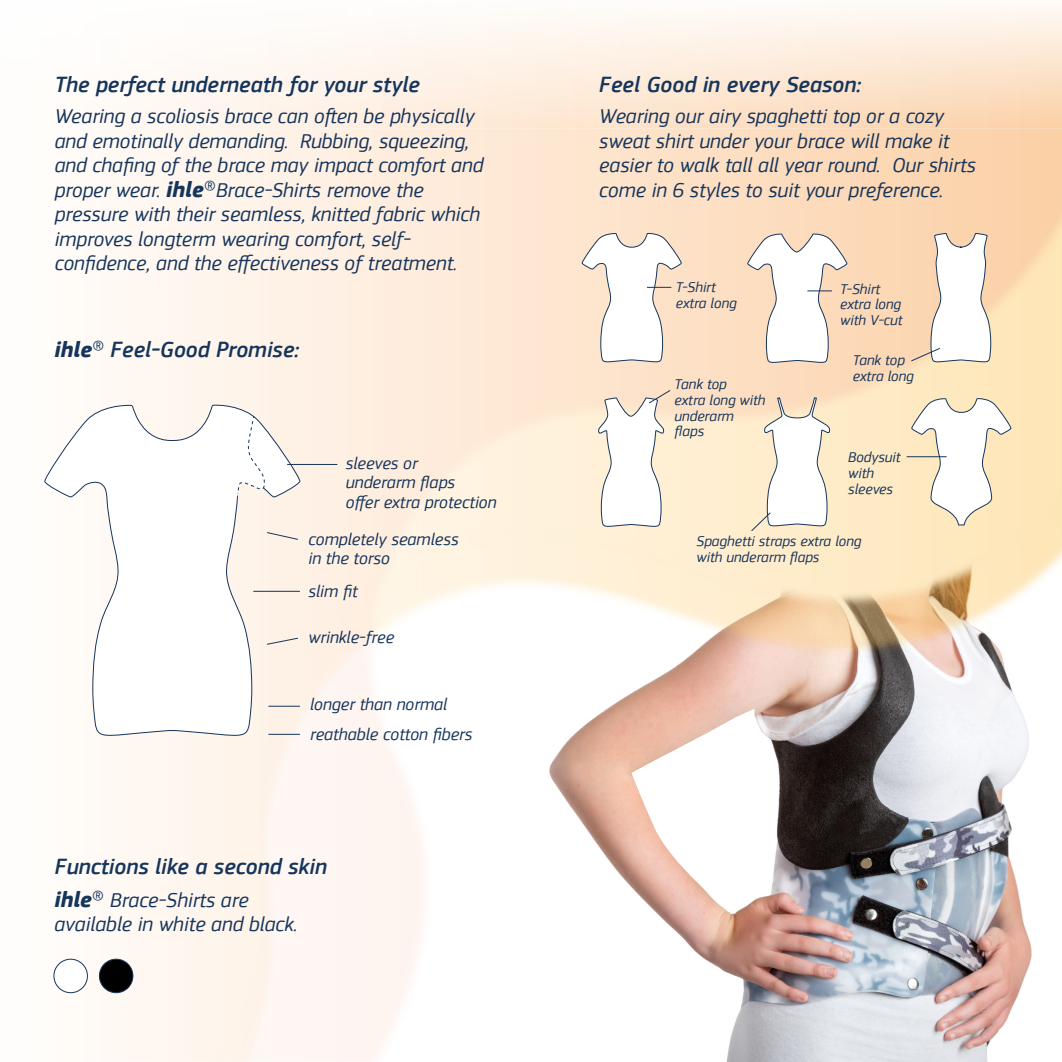
<style>
.page{position:relative;width:1062px;height:1062px;background:#fff}
.page>*{position:absolute;margin:0;border:0;box-sizing:border-box;transform-origin:0 0}
.t1{font:italic 500 22.75px "PF Square Sans Pro";color:#16355b}
.t2{font:italic 21px/24.5px "PF Square Sans Pro";color:#16355b}
.t3{font:italic 17.5px/19.2px "PF Square Sans Pro";color:#16355b}
.t4{font:italic 14.88px/15.8px "PF Square Sans Pro";color:#16355b}
.s1{font-weight:700;font-size:22.75px}
.s2{font-style:normal;font-size:22.75px}
.s3{font-weight:700}
.s4{font-weight:400;font-style:normal}
</style>
<div class="page">
<img style="left:53px;top:129px;width:1009px;height:933px">
<svg style="left:44px;top:404px;width:258px;height:498px"></svg>
<svg style="left:237px;top:415px;width:28px;height:83px"></svg>
<hr style="left:268px;top:706px;width:32px;height:1px;background:#16355b">
<hr style="left:268px;top:734px;width:32px;height:1px;background:#16355b">
<hr style="left:253px;top:591px;width:47px;height:1px;background:#16355b">
<svg style="left:267px;top:532px;width:31px;height:8px"></svg>
<svg style="left:266px;top:638px;width:32px;height:7px"></svg>
<hr style="left:287px;top:464px;width:50px;height:1px;background:#16355b">
<div style="left:54px;top:959px;width:33px;height:33px;background:#fff;border-radius:50%"></div>
<div style="left:54px;top:959px;width:34px;height:34px;border:1px solid #16355b;border-radius:50%"></div>
<div style="left:99px;top:959px;width:34px;height:33px;background:#000;border-radius:50%"></div>
<div style="left:99px;top:959px;width:34px;height:34px;border:1px solid #16355b;border-radius:50%"></div>
<svg style="left:631px;top:709px;width:143px;height:199px"></svg>
<svg style="left:911px;top:393px;width:101px;height:133px"></svg>
<svg style="left:581px;top:232px;width:100px;height:134px"></svg>
<hr style="left:906px;top:456px;width:40px;height:1px;background:#16355b">
<svg style="left:746px;top:229px;width:101px;height:136px"></svg>
<svg style="left:597px;top:390px;width:74px;height:139px"></svg>
<svg style="left:911px;top:228px;width:80px;height:137px"></svg>
<svg style="left:751px;top:398px;width:79px;height:133px"></svg>
<p class="t1" style="left:55px;top:75px;width:367px">The perfect underneath for your style</p>
<p class="t2" style="left:55px;top:106px;width:430px">Wearing a scoliosis brace can oſten be physically and emotinally demanding. Rubbing, squeezing, and chafing of the brace may impact comfort and proper wear. <span class="s1">ihle</span><span class="s2">®</span>Brace-Shirts remove the pressure with their seamless, knitted fabric which improves longterm wearing comfort, self&shy;confidence, and the effectiveness of treatment.</p>
<p class="t1" style="left:54px;top:339px;width:246px"><span class="s3">ihle</span><span class="s4">®</span> Feel-Good Promise:</p>
<p class="t3" style="left:346px;top:455px;width:152px">sleeves or<br>underarm flaps<br>offer extra protection</p>
<p class="t3" style="left:308px;top:531px;width:152px">completely seamless in the torso</p>
<p class="t3" style="left:308px;top:583px;width:51px">slim fit</p>
<p class="t3" style="left:308px;top:628px;width:87px">wrinkle-free</p>
<p class="t3" style="left:310px;top:691px;width:164px;line-height:29.9px">longer than normal reathable cotton fibers</p>
<p class="t1" style="left:55px;top:857px;width:274px">Functions like a second skin</p>
<p class="t2" style="left:54px;top:889px;width:245px"><span class="s1">ihle</span><span class="s2">®</span> Brace-Shirts are available in white and black.</p>
<p class="t1" style="left:599px;top:75px;width:263px">Feel Good in every Season:</p>
<p class="t2" style="left:599px;top:106px;width:378px">Wearing our airy spaghetti top or a cozy sweat shirt under your brace will make it easier to walk tall all year round. Our shirts come in 6 styles to suit your preference.</p>
<p class="t4" style="left:676px;top:281px;width:62px">T-Shirt extra long</p>
<p class="t4" style="left:674px;top:377px;width:92px">Tank top<br>extra long with underarm flaps</p>
<p class="t4" style="left:840px;top:282px;width:64px">T-Shirt extra long with V-cut</p>
<p class="t4" style="left:853px;top:353px;width:62px">Tank top extra long</p>
<p class="t4" style="left:848px;top:451px;width:54px">Bodysuit with sleeves</p>
<p class="t4" style="left:696px;top:534px;width:166px">Spaghetti straps extra long with underarm flaps</p>
</div>
